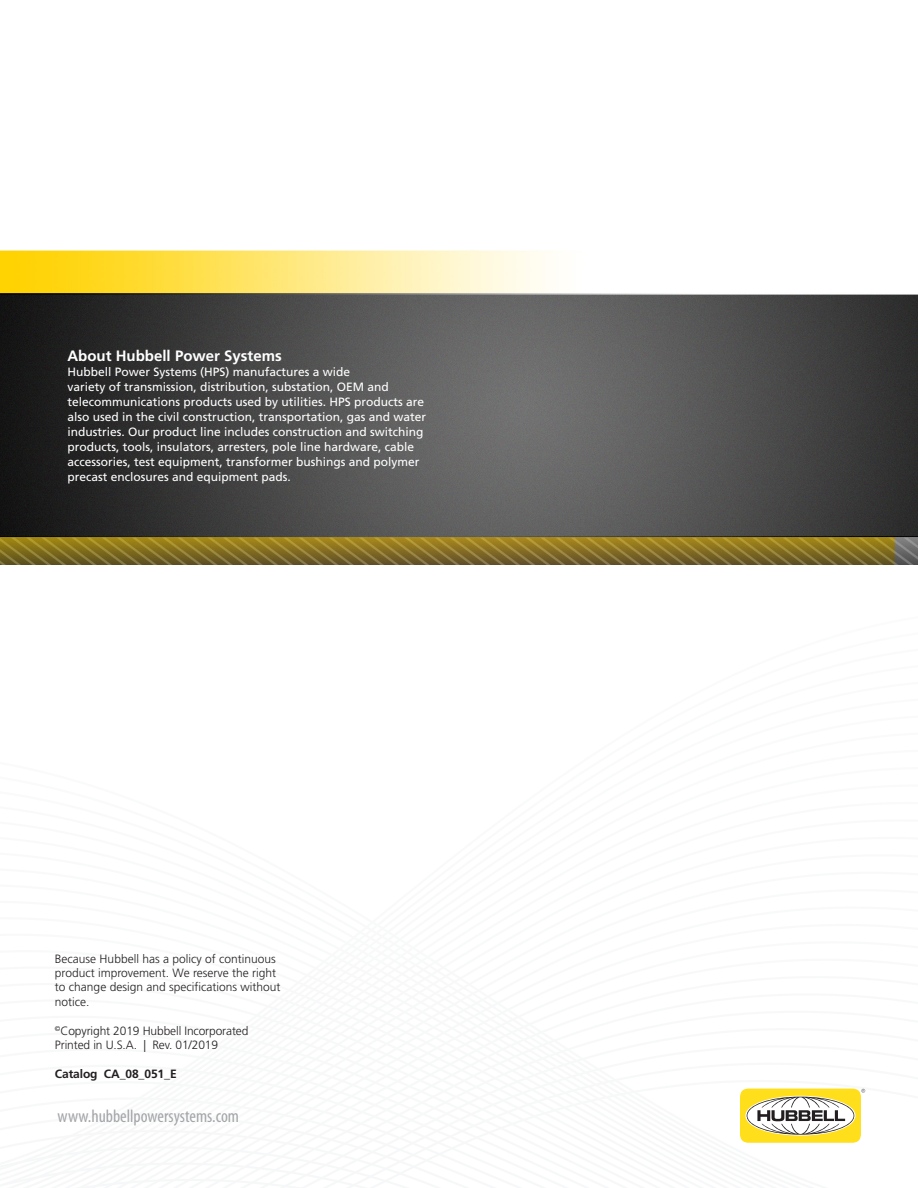
<style>
.page{position:relative;width:918px;height:1188px;background:#fff}
.page>*{position:absolute;margin:0;border:0;box-sizing:border-box;transform-origin:0 0}
.t1{font:condensed 18px "Myriad Pro";color:#a4a5a9}
.t2{font:700 15px "Frutiger";color:#fff}
.t3{font:12px/15px "Frutiger";color:#fff}
.SP_-_Trademark{font:300 12px/14.4px "Frutiger LT Std";color:#231f20}
.SP_-_Trademark-2{font:700 12px "Frutiger";letter-spacing:-.01em;color:#231f20}
</style>
<div class="page">
<img style="left:0;top:250px;width:918px;height:314px">
<div style="left:740px;top:1089px;width:121px;height:54px;background:#ffdf1b;border-radius:9px"></div>
<svg style="left:747px;top:1097px;width:107px;height:38px;background:#cbc5a5"></svg>
<svg style="left:861px;top:1089px;width:4px;height:4px"></svg>
<p class="t2" style="left:68px;top:347px;width:216px">About Hubbell Power Systems</p>
<p class="t3" style="left:68px;top:365px;width:360px">Hubbell Power Systems (HPS) manufactures a wide<br>variety of transmission, distribution, substation, OEM and telecommunications products used by utilities. HPS products are also used in the civil construction, transportation, gas and water industries. Our product line includes construction and switching products, tools, insulators, arresters, pole line hardware, cable accessories, test equipment, transformer bushings and polymer precast enclosures and equipment pads.</p>
<p class="SP_-_Trademark" style="left:55px;top:951px;width:227px">Because Hubbell has a policy of continuous product improvement. We reserve the right to change design and specifications without notice.</p>
<p class="SP_-_Trademark" style="left:55px;top:1023px;width:195px"><sup>©</sup>Copyright 2019 Hubbell Incorporated</p>
<p class="SP_-_Trademark" style="left:55px;top:1038px;width:165px">Printed in U.S.A. | Rev. 01/2019</p>
<p class="SP_-_Trademark-2" style="left:55px;top:1067px;width:123px">Catalog CA_08_051_E</p>
<p class="t1" style="left:57px;top:1106px;width:183px">www.hubbellpowersystems.com</p>
</div>
